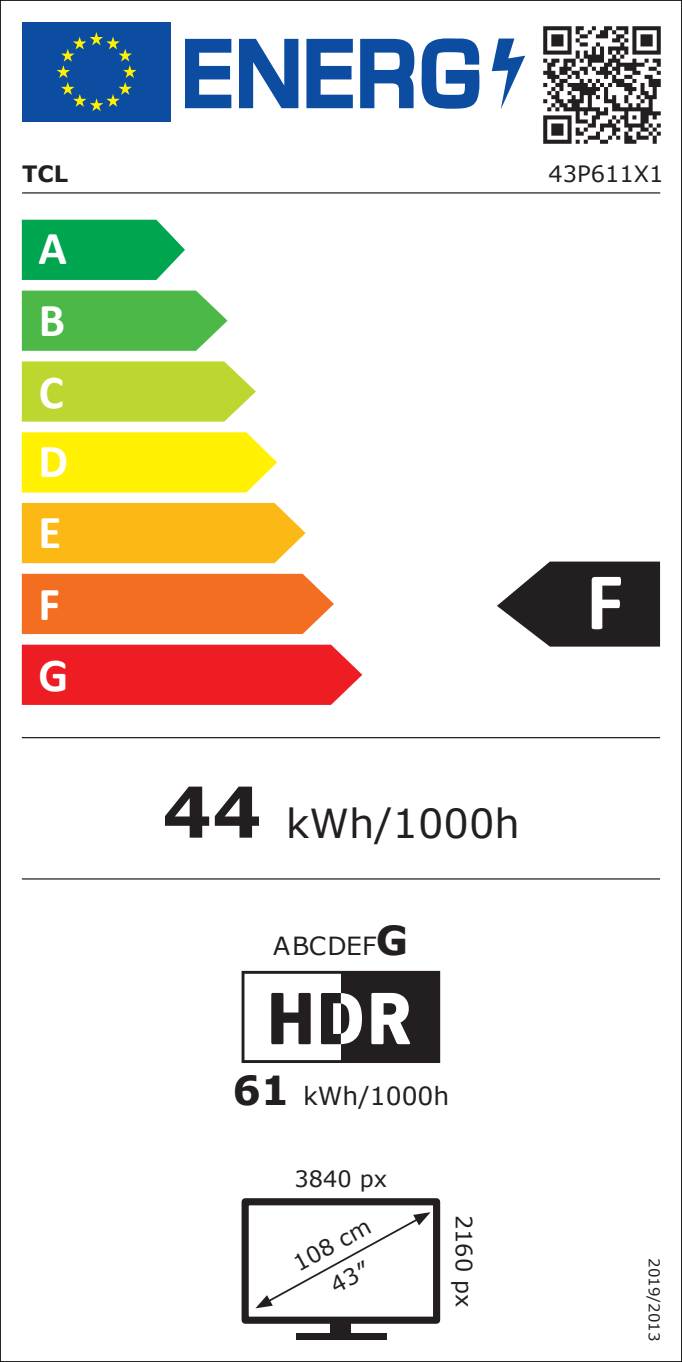
<style>
.page{position:relative;width:682px;height:1362px;background:#fff}
.page>*{position:absolute;margin:0;border:0;box-sizing:border-box;transform-origin:0 0}
.t1{font:700 47.5px/71px "Calibri";color:#fff}
.t2{font:40px "Verdana";color:#231f20}
.t3{font:25px "Verdana";color:#231f20}
.t4{font:22.5px/37.2px "Verdana";color:#231f20;text-align:center}
.t5{font:700 22.5px "Verdana";color:#231f20}
.t6{font:15px "Verdana";color:#231f20}
.s1{font-weight:700;font-size:70px}
.s2{font-weight:700;font-size:40px}
</style>
<div class="page">
<svg style="left:497px;top:561px;width:162px;height:85px"></svg>
<hr style="left:22px;top:192px;width:637px;height:1px;background:#231f20">
<div style="left:22px;top:23px;width:149px;height:99px;background:#0d4da1"></div>
<svg style="left:57px;top:32px;width:79px;height:79px"></svg>
<svg style="left:185px;top:39px;width:46px;height:69px"></svg>
<svg style="left:239px;top:39px;width:59px;height:69px"></svg>
<svg style="left:306px;top:39px;width:46px;height:69px"></svg>
<svg style="left:360px;top:39px;width:54px;height:69px"></svg>
<svg style="left:421px;top:38px;width:58px;height:71px"></svg>
<svg style="left:491px;top:39px;width:33px;height:70px"></svg>
<svg style="left:241px;top:970px;width:199px;height:92px"></svg>
<div style="left:330px;top:1317px;width:21px;height:18px;background:#231f20"></div>
<div style="left:296px;top:1333px;width:90px;height:6px;background:#231f20"></div>
<div style="left:241px;top:1198px;width:199px;height:125px;border:7px solid #231f20"></div>
<svg style="left:256px;top:1212px;width:174px;height:96px"></svg>
<hr style="left:22px;top:737px;width:637px;height:1px;background:#231f20">
<hr style="left:22px;top:878px;width:637px;height:1px;background:#231f20">
<svg style="left:22px;top:220px;width:163px;height:60px;background:#16ac5e"></svg>
<svg style="left:22px;top:290px;width:205px;height:61px;background:#5bbe57"></svg>
<svg style="left:22px;top:361px;width:234px;height:60px;background:#c2d83e"></svg>
<svg style="left:22px;top:432px;width:255px;height:60px;background:#fff110"></svg>
<div style="left:22px;top:503px;width:283px;height:60px;background:#fcb814"></div>
<div style="left:22px;top:574px;width:311px;height:60px;background:#f36e21"></div>
<svg style="left:22px;top:644px;width:340px;height:61px;background:#ee282e"></svg>
<img style="left:543px;top:26px;width:118px;height:118px">
<p class="t5" style="left:22px;top:158px;width:47px">TCL</p>
<h1 class="t1" style="left:38px;top:212px;width:31px">A<br>B<br>C<br>D<br>E<br>F<br>G</h1>
<p class="t4" style="left:548px;top:155px;width:116px">43P611X1</p>
<h2 class="t2" style="left:162px;top:795px;width:359px"><span class="s1">44</span> kWh/1000h</h2>
<p class="t3" style="left:273px;top:928px;width:136px">ABCDEF<span class="s2">G</span></p>
<p class="t3" style="left:232px;top:1078px;width:218px"><span class="s2">61</span> kWh/1000h</p>
<p class="t4" style="left:294px;top:1160px;width:94px">3840 px</p>
<p class="t4" style="left:286px;top:1247px;width:86px;rotate:-28deg">108 cm<br>43″</p>
<p class="t4" style="left:482px;top:1214px;width:94px;rotate:90deg">2160 px</p>
<p class="t6" style="left:664px;top:1257px;width:85px;rotate:90deg">2019/2013</p>
</div>
